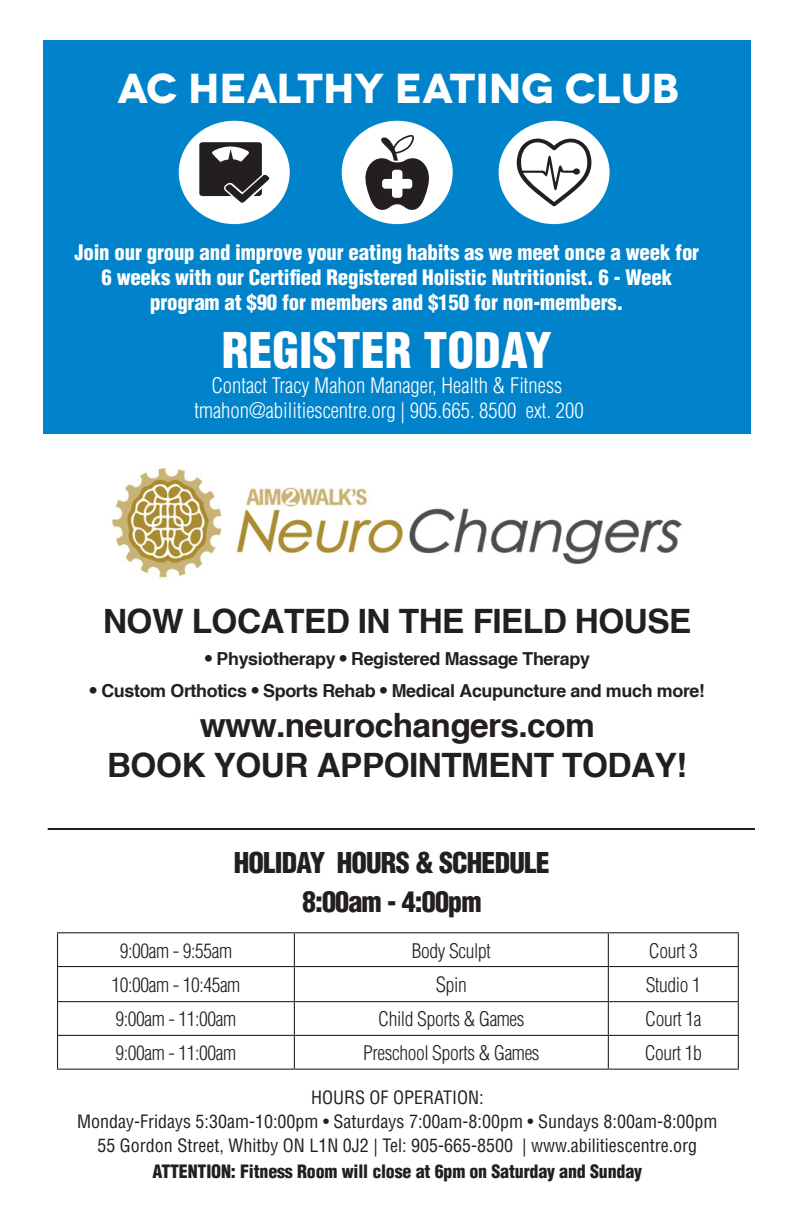
<style>
.page{position:relative;width:792px;height:1224px;background:#fff}
.page>*{position:absolute;margin:0;border:0;box-sizing:border-box;transform-origin:0 0}
.t1{font:900 condensed 48px "Helvetica";color:#fff}
.t2{font:700 41.8px "Novecentowide";letter-spacing:-.01em;color:#fff}
.t3{font:700 33.6px/40.2px "Helvetica cyr";letter-spacing:-.02em;color:#231f20;text-align:center}
.t4{font:900 condensed 28px/38.2px "Helvetica";letter-spacing:-.03em;color:#231f20;text-align:center}
.t5{font:900 condensed 20.8px/25px "Helvetica";letter-spacing:-.01em;color:#fff;text-align:center}
.t6{font:300 condensed 20.8px/25px "Helvetica";color:#fff;text-align:center}
.t7{font:300 condensed 19.6px "Helvetica";letter-spacing:-.02em;color:#231f20}
.t8{font:condensed 18px/24px "Helvetica LT Std";color:#231f20;text-align:center}
.t9{font:700 18px "Helvetica cyr";letter-spacing:-.02em;color:#231f20}
.t10{font:900 condensed 18px "Helvetica";letter-spacing:-.01em;color:#231f20}
.s1{font-family:"Helvetica";font-weight:900;font-stretch:condensed}
.s2{font-size:20.6px}
</style>
<div class="page">
<div style="left:44px;top:40px;width:707px;height:394px;background:#0083ca"></div>
<div style="left:342px;top:121px;width:111px;height:103px;background:#fff;border-radius:50%"></div>
<svg style="left:365px;top:135px;width:64px;height:75px"></svg>
<div style="left:499px;top:121px;width:111px;height:103px;background:#fff;border-radius:50%"></div>
<div style="left:179px;top:121px;width:111px;height:103px;background:#fff;border-radius:50%"></div>
<svg style="left:199px;top:142px;width:70px;height:61px"></svg>
<svg style="left:515px;top:134px;width:79px;height:73px"></svg>
<img style="left:112px;top:468px;width:570px;height:110px">
<hr style="left:57px;top:932px;width:237px;height:1px;background:#231f20">
<hr style="left:57px;top:933px;width:1px;height:33px;background:#231f20">
<hr style="left:294px;top:932px;width:314px;height:1px;background:#231f20">
<hr style="left:294px;top:933px;width:1px;height:33px;background:#231f20">
<hr style="left:608px;top:932px;width:131px;height:1px;background:#231f20">
<hr style="left:608px;top:933px;width:1px;height:33px;background:#231f20">
<hr style="left:738px;top:933px;width:1px;height:33px;background:#231f20">
<hr style="left:57px;top:966px;width:237px;height:1px;background:#231f20">
<hr style="left:57px;top:967px;width:1px;height:34px;background:#231f20">
<hr style="left:294px;top:966px;width:314px;height:1px;background:#231f20">
<hr style="left:294px;top:967px;width:1px;height:34px;background:#231f20">
<hr style="left:608px;top:966px;width:131px;height:1px;background:#231f20">
<hr style="left:608px;top:967px;width:1px;height:34px;background:#231f20">
<hr style="left:738px;top:967px;width:1px;height:34px;background:#231f20">
<hr style="left:57px;top:1001px;width:237px;height:1px;background:#231f20">
<hr style="left:57px;top:1002px;width:1px;height:33px;background:#231f20">
<hr style="left:294px;top:1001px;width:314px;height:1px;background:#231f20">
<hr style="left:294px;top:1002px;width:1px;height:33px;background:#231f20">
<hr style="left:608px;top:1001px;width:131px;height:1px;background:#231f20">
<hr style="left:608px;top:1002px;width:1px;height:33px;background:#231f20">
<hr style="left:738px;top:1002px;width:1px;height:33px;background:#231f20">
<hr style="left:57px;top:1035px;width:237px;height:1px;background:#231f20">
<hr style="left:57px;top:1036px;width:1px;height:33px;background:#231f20">
<hr style="left:294px;top:1035px;width:314px;height:1px;background:#231f20">
<hr style="left:294px;top:1036px;width:1px;height:33px;background:#231f20">
<hr style="left:608px;top:1035px;width:131px;height:1px;background:#231f20">
<hr style="left:608px;top:1036px;width:1px;height:33px;background:#231f20">
<hr style="left:738px;top:1036px;width:1px;height:33px;background:#231f20">
<hr style="left:57px;top:1069px;width:237px;height:1px;background:#231f20">
<hr style="left:294px;top:1069px;width:314px;height:1px;background:#231f20">
<hr style="left:608px;top:1069px;width:131px;height:1px;background:#231f20">
<hr style="left:48px;top:828px;width:707px;height:2px;background:#231f20">
<p class="t2" style="left:118px;top:62px;width:563px">AC HEALTHY EATING CLUB</p>
<p class="t5" style="left:74px;top:240px;width:626px">Join our group and improve your eating habits as we meet once a week for<br>6 weeks with our Certified Registered Holistic Nutritionist. 6 - Week program at $90 for members and $150 for non-members.</p>
<p class="t1" style="left:222px;top:320px;width:332px">REGISTER TODAY</p>
<p class="t6" style="left:195px;top:373px;width:391px">Contact Tracy Mahon Manager, Health &amp; Fitness tmahon@abilitiescentre.org | 905.665. 8500 ext. 200</p>
<p class="t3" style="left:103px;top:601px;width:590px">NOW LOCATED IN THE FIELD HOUSE</p>
<p class="t9" style="left:205px;top:648px;width:387px"><span class="s1">•</span> Physiotherapy <span class="s1">•</span> Registered Massage Therapy</p>
<p class="t9" style="left:90px;top:680px;width:617px"><span class="s1">•</span> Custom Orthotics <span class="s1">•</span> Sports Rehab <span class="s1">•</span> Medical Acupuncture and much more!</p>
<p class="t3" style="left:107px;top:705px;width:582px">www.neurochangers.com<br>BOOK YOUR APPOINTMENT TODAY!</p>
<p class="t4" style="left:234px;top:844px;width:318px">HOLIDAY HOURS &amp; SCHEDULE<br>8:00am - 4:00pm</p>
<p class="t7" style="left:120px;top:938px;width:114px">9:00am - 9:55am</p>
<p class="t7" style="left:412px;top:938px;width:80px">Body Sculpt</p>
<p class="t7" style="left:649px;top:938px;width:50px">Court 3</p>
<p class="t7" style="left:111px;top:973px;width:130px">10:00am - 10:45am</p>
<p class="t7" style="left:436px;top:973px;width:32px"><span class="s2">S</span>pin</p>
<p class="t7" style="left:646px;top:973px;width:57px">Studio 1</p>
<p class="t7" style="left:116px;top:1007px;width:122px">9:00am - 11:00am</p>
<p class="t7" style="left:378px;top:1007px;width:148px">Child Sports &amp; Games</p>
<p class="t7" style="left:645px;top:1007px;width:58px">Court 1a</p>
<p class="t7" style="left:116px;top:1041px;width:122px">9:00am - 11:00am</p>
<p class="t7" style="left:363px;top:1041px;width:178px">Preschool Sports &amp; Games</p>
<p class="t7" style="left:645px;top:1041px;width:59px">Court 1b</p>
<p class="t8" style="left:77px;top:1086px;width:642px">HOURS OF OPERATION:<br>Monday-Fridays 5:30am-10:00pm • Saturdays 7:00am-8:00pm • Sundays 8:00am-8:00pm<br>55 Gordon Street, Whitby ON L1N 0J2 | Tel: 905-665-8500 | www.abilitiescentre.org</p>
<p class="t10" style="left:153px;top:1160px;width:491px">ATTENTION: Fitness Room will close at 6pm on Saturday and Sunday</p>
</div>
